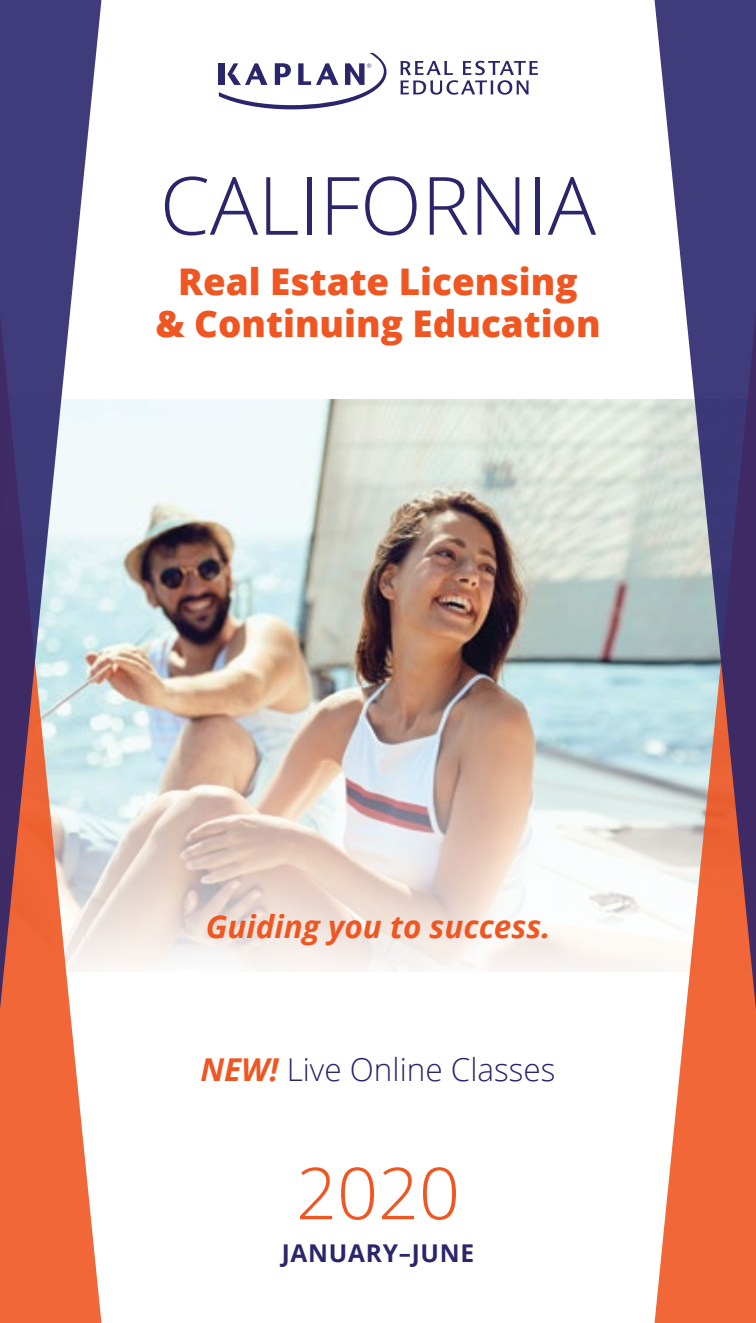
<style>
.page{position:relative;width:756px;height:1323px;background:#fff}
.page>*{position:absolute;margin:0;border:0;box-sizing:border-box;transform-origin:0 0}
.t1{font:300 80.5px "Open Sans";color:#2b256c}
.t2{font:300 71.75px "Open Sans";color:#f05622}
.t3{font:800 36.75px/42px "Open Sans";color:#f05622;text-align:center}
.t4{font:300 31.5px "Open Sans";color:#2b256c}
.t5{font:italic 700 31.5px "Open Sans";color:#f05622}
.t6{font:700 24.5px "Open Sans";letter-spacing:.03em;color:#2b256c}
.s1{font-weight:700;font-style:italic;color:#f05622}
</style>
<div class="page">
<img style="left:105px;top:399px;width:546px;height:573px">
<svg style="left:0;top:0;width:105px;height:1323px"></svg>
<svg style="left:401px;top:61px;width:137px;height:34px"></svg>
<svg style="left:219px;top:53px;width:168px;height:56px"></svg>
<svg style="left:651px;top:0;width:105px;height:1323px"></svg>
<h1 class="t1" style="left:160px;top:150px;width:438px">CALIFORNIA</h1>
<p class="t3" style="left:155px;top:259px;width:447px">Real Estate Licensing<br>&amp; Continuing Education</p>
<p class="t5" style="left:206px;top:904px;width:346px">Guiding you to success.</p>
<p class="t4" style="left:200px;top:1048px;width:357px"><span class="s1">NEW!</span> Live Online Classes</p>
<h2 class="t2" style="left:296px;top:1144px;width:165px">2020</h2>
<p class="t6" style="left:282px;top:1236px;width:194px">JANUARY–JUNE</p>
</div>
